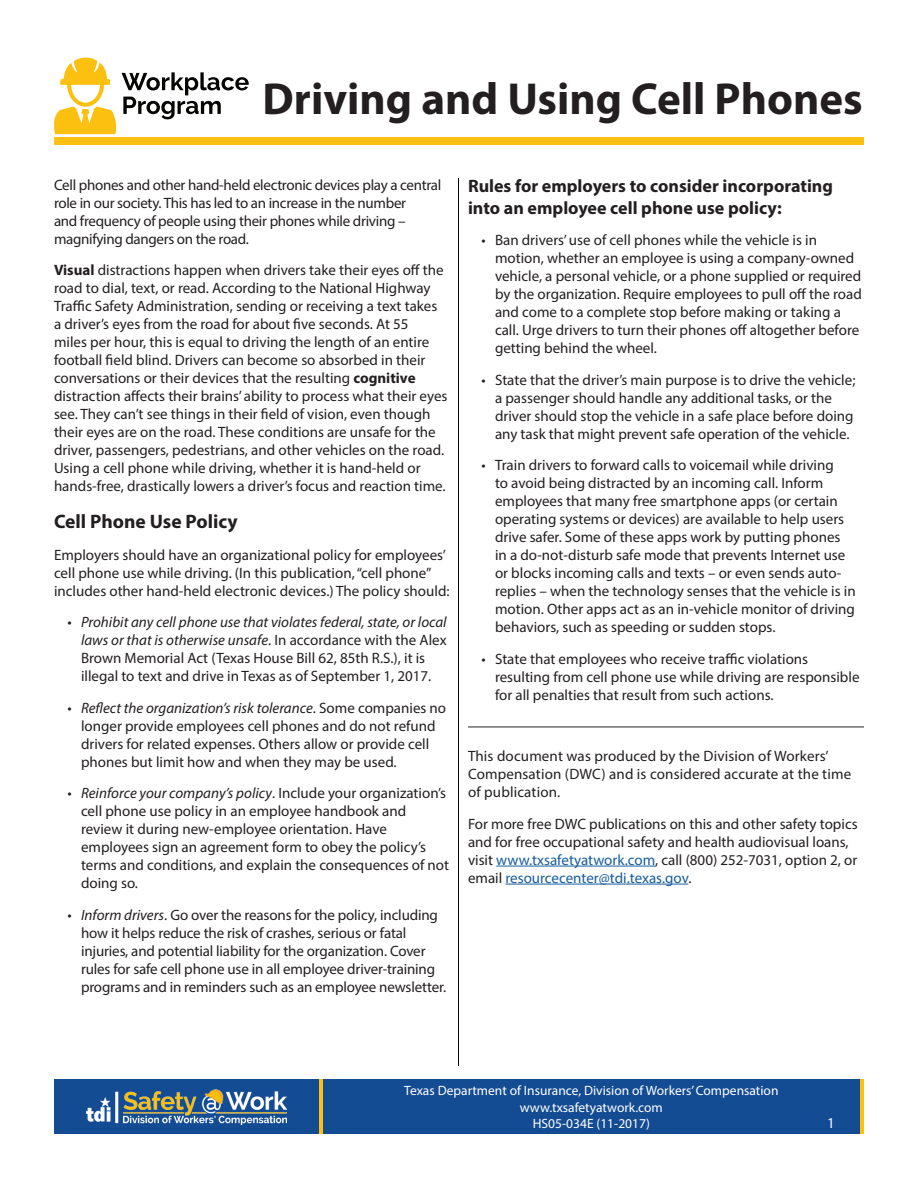
<style>
.page{position:relative;width:918px;height:1188px;background:#fff}
.page>*{position:absolute;margin:0;border:0;box-sizing:border-box;transform-origin:0 0}
.t1{font:700 45px "Myriad Pro";color:#231f20}
.t2{font:700 19.5px "Myriad Pro";color:#231f20}
.t3{font:700 18px/21.6px "Myriad Pro";color:#231f20}
.t4{font:15px/18px "Myriad Pro";color:#231f20}
.t5{font:15px/18px "Myriad Pro";letter-spacing:-.02em;color:#231f20}
.t6{font:15px "Myriad Hebrew";color:#fff}
.t7{font:13.5px "Myriad Pro";color:#fff}
.s1{font-weight:700}
.s2{font-style:italic}
.s3{color:#175d9e}
</style>
<div class="page">
<div style="left:54px;top:1080px;width:810px;height:54px;background:#144c94"></div>
<img style="left:87px;top:1089px;width:199px;height:36px">
<hr style="left:319px;top:1080px;width:4px;height:54px;background:#fdc011">
<hr style="left:860px;top:1080px;width:4px;height:54px;background:#fdc011">
<hr style="left:459px;top:178px;width:1px;height:888px;background:#040503">
<div style="left:54px;top:138px;width:810px;height:7px;background:#fdc011"></div>
<svg style="left:54px;top:58px;width:195px;height:76px"></svg>
<hr style="left:468px;top:727px;width:396px;height:1px;background:#231f20">
<hr style="left:496px;top:866px;width:159px;height:1px;background:#175d9e">
<hr style="left:505px;top:884px;width:183px;height:1px;background:#175d9e">
<h1 class="t1" style="left:262px;top:70px;width:602px">Driving and Using Cell Phones</h1>
<p class="t5" style="left:54px;top:175px;width:389px">Cell phones and other hand-held electronic devices play a central role in our society. This has led to an increase in the number<br>and frequency of people using their phones while driving – magnifying dangers on the road.</p>
<p class="t4" style="left:54px;top:261px;width:395px"><span class="s1">Visual</span> distractions happen when drivers take their eyes off the road to dial, text, or read. According to the National Highway Traffic Safety Administration, sending or receiving a text takes a driver’s eyes from the road for about five seconds. At 55<br>miles per hour, this is equal to driving the length of an entire football field blind. Drivers can become so absorbed in their conversations or their devices that the resulting <span class="s1">cognitive </span>distraction affects their brains’ ability to process what their eyes see. They can’t see things in their field of vision, even though their eyes are on the road. These conditions are unsafe for the driver, passengers, pedestrians, and other vehicles on the road.<br>Using a cell phone while driving, whether it is hand-held or hands-free, drastically lowers a driver’s focus and reaction time.</p>
<h2 class="t2" style="left:54px;top:509px;width:185px">Cell Phone Use Policy</h2>
<p class="t4" style="left:54px;top:545px;width:397px">Employers should have an organizational policy for employees’ cell phone use while driving. (In this publication, “cell phone” includes other hand-held electronic devices.) The policy should:</p>
<p class="t4" style="left:81px;top:613px;width:367px;text-indent:-14px"><span class="s2">• Prohibit any cell phone use that violates federal, state, or local laws or that is otherwise unsafe</span>. In accordance with the Alex Brown Memorial Act (Texas House Bill 62, 85th R.S.), it is illegal to text and drive in Texas as of September 1, 2017.</p>
<p class="t4" style="left:81px;top:698px;width:367px;text-indent:-14px"><span class="s2">• Reflect the organization’s risk tolerance</span>. Some companies no longer provide employees cell phones and do not refund drivers for related expenses. Others allow or provide cell phones but limit how and when they may be used.</p>
<p class="t4" style="left:81px;top:784px;width:370px;text-indent:-14px"><span class="s2">• Reinforce your company’s policy</span>. Include your organization’s cell phone use policy in an employee handbook and review it during new-employee orientation. Have employees sign an agreement form to obey the policy’s terms and conditions, and explain the consequences of not doing so.</p>
<p class="t4" style="left:81px;top:905px;width:367px;text-indent:-14px"><span class="s2">• Inform drivers</span>. Go over the reasons for the policy, including how it helps reduce the risk of crashes, serious or fatal injuries, and potential liability for the organization. Cover rules for safe cell phone use in all employee driver-training programs and in reminders such as an employee newsletter.</p>
<h3 class="t3" style="left:468px;top:175px;width:367px">Rules for employers to con sider incorporating into an employee cell phone use policy:</h3>
<p class="t4" style="left:495px;top:231px;width:368px;text-indent:-14px">• Ban drivers’ use of cell phones while the vehicle is in motion, whether an employee is using a company-owned vehicle, a personal vehicle, or a phone supplied or required by the organization. Require employees to pull off the road and come to a complete stop before making or taking a call. Urge drivers to turn their phones off altogether before getting behind the wheel.</p>
<p class="t4" style="left:495px;top:370px;width:362px;text-indent:-14px">• State that the driver’s main purpose is to drive the vehicle; a passenger should handle any additional tasks, or the driver should stop the vehicle in a safe place before doing any task that might prevent safe operation of the vehicle.</p>
<p class="t4" style="left:495px;top:456px;width:362px;text-indent:-14px">• Train drivers to forward calls to voicemail while driving<br>to avoid being distracted by an incoming call. Inform employees that many free smartphone apps (or certain operating systems or devices) are available to help users drive safer. Some of these apps work by putting phones in a do-not-disturb safe mode that prevents Internet use or blocks incoming calls and texts – or even sends auto&shy;replies – when the technology senses that the vehicle is in motion. Other apps act as an in-vehicle monitor of driving behaviors, such as speeding or sudden stops.</p>
<p class="t4" style="left:495px;top:649px;width:366px;text-indent:-14px">• State that employees who receive traffic violations resulting from cell phone use while driving are responsible for all penalties that result from such actions.</p>
<p class="t4" style="left:468px;top:747px;width:385px">This document was produced by the Division of Workers’<br>Compensation (DWC) and is considered accurate at the time of publication.</p>
<p class="t4" style="left:468px;top:814px;width:391px">For more free DWC publications on this and other safety topics and for free occupational safety and health audiovisual loans, visit <span class="s3">www.txsafetyatwork.com</span>, call (800) 252-7031, option 2, or email <span class="s3">resourcecenter@tdi.texas.gov</span>.</p>
<p class="t7" style="left:404px;top:1083px;width:376px">Texas Department of Insurance, Division of Workers’ Compensation</p>
<p class="t7" style="left:520px;top:1099px;width:144px">www.txsafetyatwork.com</p>
<p class="t7" style="left:533px;top:1116px;width:119px">HS05-034E (11-2017)</p>
<p class="t6" style="left:827px;top:1115px;width:9px">1</p>
</div>
